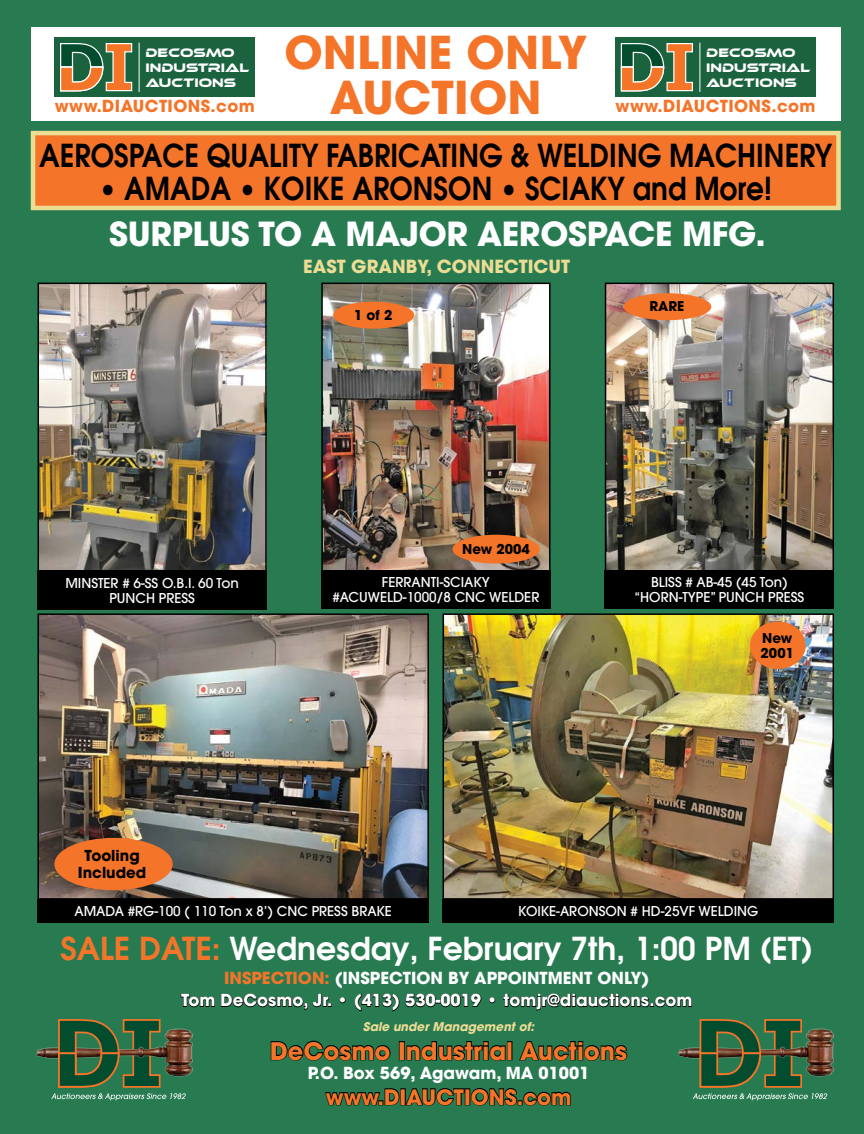
<style>
.page{position:relative;width:864px;height:1134px;background:#287b51}
.page>*{position:absolute;margin:0;border:0;box-sizing:border-box;transform-origin:0 0}
.t1{font:700 45px/45px "Avant Garde";letter-spacing:.005em;color:#f47529;text-align:center}
.t2{font:700 33px "Avant Garde";letter-spacing:-.01em;color:#fff}
.t3{font:600 31.5px "Avant Garde";color:#000;scale:.89 1}
.t4{font:600 31.5px "Avant Garde";color:#fff}
.t5{font:700 24px "Avant Garde";color:#f47529}
.t6{font:700 21px "Avant Garde";color:#f47529}
.t7{font:700 18px "Avant Garde";color:#ecdc94}
.t8{font:700 16.5px/22.5px "Avant Garde";color:#fff;text-align:center}
.t9{font:700 16.5px "Avant Garde";letter-spacing:.025em;color:#f47529}
.t10{font:700 15px/16.5px "Avant Garde";color:#000;text-align:center}
.t11{font:500 13.5px/15px "Avant Garde";color:#fff;text-align:center}
.t12{font:700 13.5px/15px "Avant Garde";color:#000}
.t13{font:12.75px/15.3px "Ethnocentric Rg";color:#fff}
.t14{font:italic 700 12px "Avant Garde";color:#ecdc94}
.s1{color:#f47529}
</style>
<div class="page">
<svg style="left:270px;top:1040px;width:121px;height:21px"></svg>
<div style="left:399px;top:1041px;width:6px;height:19px;border:2px solid #000"></div>
<svg style="left:406px;top:1041px;width:100px;height:20px"></svg>
<div style="left:507px;top:1041px;width:5px;height:19px;border:2px solid #000"></div>
<svg style="left:519px;top:1041px;width:109px;height:20px"></svg>
<svg style="left:325px;top:1088px;width:246px;height:18px"></svg>
<img style="left:36px;top:1029px;width:157px;height:72px">
<svg style="left:51px;top:1019px;width:135px;height:81px"></svg>
<img style="left:678px;top:1029px;width:156px;height:72px">
<svg style="left:693px;top:1019px;width:134px;height:81px"></svg>
<div style="left:31px;top:131px;width:810px;height:79px;background:#f47529;border:4px solid #ecdc94"></div>
<img style="left:41px;top:286px;width:223px;height:284px">
<div style="left:38px;top:283px;width:229px;height:309px;border:2px solid #000"></div>
<img style="left:608px;top:286px;width:223px;height:284px">
<div style="left:605px;top:283px;width:229px;height:303px;border:2px solid #000"></div>
<img style="left:324px;top:286px;width:224px;height:284px">
<div style="left:321px;top:283px;width:230px;height:303px;border:2px solid #000"></div>
<div style="left:38px;top:570px;width:229px;height:39px;background:#000"></div>
<div style="left:605px;top:570px;width:229px;height:39px;background:#000"></div>
<div style="left:321px;top:570px;width:229px;height:39px;background:#000"></div>
<div style="left:443px;top:899px;width:391px;height:23px;background:#000"></div>
<img style="left:446px;top:616px;width:385px;height:281px">
<div style="left:443px;top:613px;width:391px;height:287px;border:2px solid #000"></div>
<div style="left:38px;top:899px;width:391px;height:23px;background:#000"></div>
<img style="left:40px;top:616px;width:386px;height:281px">
<div style="left:37px;top:613px;width:392px;height:287px;border:2px solid #000"></div>
<div style="left:54px;top:838px;width:119px;height:52px;background:#f47529;border-radius:50%"></div>
<div style="left:333px;top:302px;width:81px;height:27px;background:#f47529;border-radius:50%"></div>
<div style="left:31px;top:27px;width:810px;height:94px;background:#fff"></div>
<svg style="left:180px;top:994px;width:35px;height:14px"></svg>
<svg style="left:221px;top:993px;width:111px;height:17px"></svg>
<svg style="left:340px;top:997px;width:6px;height:6px"></svg>
<svg style="left:354px;top:993px;width:128px;height:19px"></svg>
<svg style="left:489px;top:997px;width:6px;height:6px"></svg>
<svg style="left:503px;top:993px;width:189px;height:18px"></svg>
<div style="left:54px;top:37px;width:201px;height:60px;background:#1b623e"></div>
<hr style="left:139px;top:43px;width:1px;height:49px;background:#fff">
<svg style="left:60px;top:43px;width:73px;height:49px"></svg>
<div style="left:615px;top:37px;width:201px;height:60px;background:#1b623e"></div>
<hr style="left:699px;top:43px;width:1px;height:49px;background:#fff">
<svg style="left:620px;top:43px;width:73px;height:49px"></svg>
<div style="left:624px;top:293px;width:87px;height:27px;background:#f47529;border-radius:50%"></div>
<div style="left:453px;top:535px;width:87px;height:29px;background:#f47529;border-radius:50%"></div>
<div style="left:750px;top:622px;width:56px;height:47px;background:#f47529;border-radius:50%"></div>
<p class="t13" style="left:145px;top:45px;width:106px">DECOSMO<br>INDUSTRIAL<br>AUCTIONS</p>
<p class="t9" style="left:55px;top:95px;width:201px">www.DIAUCTIONS.com</p>
<h1 class="t1" style="left:284px;top:30px;width:304px">ONLINE ONLY<br>AUCTION</h1>
<p class="t13" style="left:706px;top:45px;width:106px">DECOSMO<br>INDUSTRIAL<br>AUCTIONS</p>
<p class="t9" style="left:616px;top:95px;width:201px">www.DIAUCTIONS.com</p>
<h3 class="t3" style="left:39px;top:134px;width:893px">AEROSPACE QUALITY FABRICATING &amp; WELDING MACHINERY</h3>
<h3 class="t3" style="left:99px;top:167px;width:757px">• AMADA • KOIKE ARONSON • SCIAKY and More!</h3>
<h2 class="t2" style="left:109px;top:212px;width:658px">SURPLUS TO A MAJOR AEROSPACE MFG.</h2>
<h3 class="t7" style="left:303px;top:255px;width:268px">EAST GRANBY, CONNECTICUT</h3>
<p class="t12" style="left:354px;top:307px;width:40px">1 of 2</p>
<p class="t12" style="left:462px;top:541px;width:69px">New 2004</p>
<p class="t12" style="left:649px;top:299px;width:36px">RARE</p>
<p class="t11" style="left:65px;top:575px;width:175px">MINSTER # 6-SS O.B.I. 60 Ton<br>PUNCH PRESS</p>
<p class="t11" style="left:635px;top:575px;width:171px">BLISS # AB-45 (45 Ton) “HORN-TYPE” PUNCH PRESS</p>
<p class="t11" style="left:332px;top:575px;width:208px">FERRANTI-SCIAKY #ACUWELD-1000/8 CNC WELDER</p>
<p class="t10" style="left:78px;top:847px;width:70px">Tooling<br>Included</p>
<p class="t12" style="left:761px;top:631px;width:35px">New<br>2001</p>
<p class="t11" style="left:74px;top:904px;width:319px">AMADA #RG-100 ( 110 Ton x 8’) CNC PRESS BRAKE</p>
<p class="t11" style="left:518px;top:904px;width:242px">KOIKE-ARONSON # HD-25VF WELDING</p>
<h3 class="t4" style="left:60px;top:928px;width:754px"><span class="s1">SALE DATE:</span> Wednesday, February 7th, 1:00 PM (ET)</h3>
<p class="t8" style="left:181px;top:967px;width:513px"><span class="s1">INSPECTION:</span> (INSPECTION BY APPOINTMENT ONLY)<br>Tom DeCosmo, Jr. • (413) 530-0019 • tomjr@diauctions.com</p>
<p class="t14" style="left:363px;top:1019px;width:173px">Sale under Management of:</p>
<h3 class="t5" style="left:270px;top:1035px;width:358px">DeCosmo Industrial Auctions</h3>
<p class="t8" style="left:308px;top:1062px;width:283px">P.O. Box 569, Agawam, MA 01001</p>
<h3 class="t6" style="left:326px;top:1083px;width:247px">www.DIAUCTIONS.com</h3>
</div>
